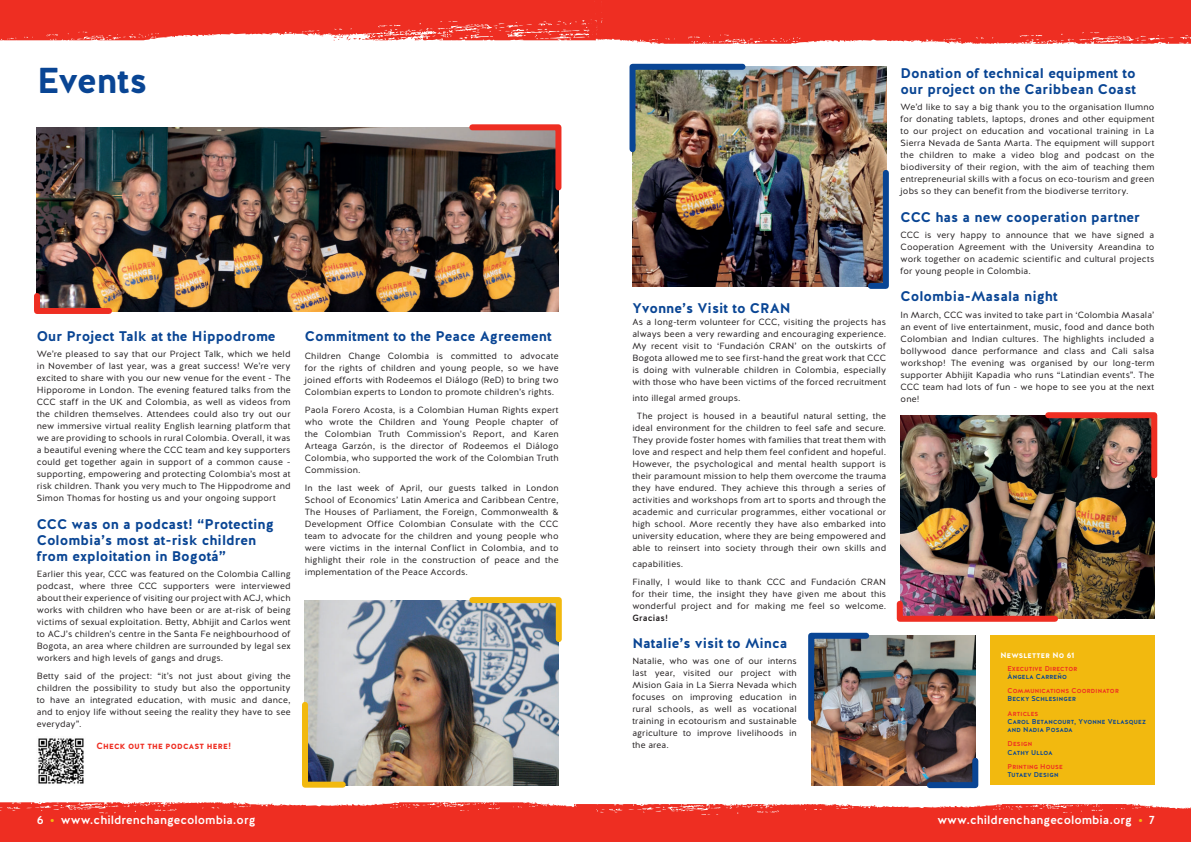
<style>
.page{position:relative;width:1191px;height:842px;background:#fff}
.page>*{position:absolute;margin:0;border:0;box-sizing:border-box;transform-origin:0 0}
.t1{font:700 36px "Halis R";letter-spacing:-.01em;color:#094594}
.t2{font:700 14px/16px "Halis R";color:#094594}
.t3{font:500 12px "Halis R";color:#fff}
.t4{font:9px/12px "Halis R";letter-spacing:.02em;color:#231f20;text-align:justify}
.t5{font:600 9px "Halis R";letter-spacing:.02em;color:#ee2e22}
.t6{font:500 9px "Halis R";letter-spacing:.015em;color:#231f20}
.t7{font:600 8px "Halis R";letter-spacing:.025em;color:#fff}
.t8{font:7px/8.4px "Halis R S Medium";letter-spacing:.03em;color:#094594}
.t9{font:7px "Halis R S Medium";letter-spacing:.03em;color:#ee2e22}
.s1{font-weight:700;color:#f2b90f}
</style>
<div class="page">
<svg style="left:0;top:0;width:1191px;height:44px;background:#ef4338"></svg>
<svg style="left:0;top:802px;width:1191px;height:40px;background:#ef3c31"></svg>
<div style="left:1185px;top:811px;width:6px;height:31px;background:#ee2e22"></div>
<div style="left:582px;top:807px;width:13px;height:35px;background:#ee2e22"></div>
<img style="left:38px;top:738px;width:46px;height:46px">
<img style="left:37px;top:127px;width:521px;height:185px">
<img style="left:811px;top:635px;width:164px;height:150px">
<img style="left:632px;top:67px;width:254px;height:219px">
<img style="left:900px;top:415px;width:254px;height:203px">
<img style="left:305px;top:601px;width:253px;height:184px">
<div style="left:989px;top:635px;width:165px;height:150px;background:#f2b90f"></div>
<svg style="left:466px;top:124px;width:96px;height:69px;background:#5a403d"></svg>
<svg style="left:466px;top:597px;width:96px;height:48px;background:#9fa294"></svg>
<svg style="left:302px;top:699px;width:47px;height:89px;background:#b4ad95"></svg>
<img style="left:629px;top:63px;width:119px;height:92px">
<img style="left:808px;top:632px;width:64px;height:92px">
<svg style="left:924px;top:755px;width:55px;height:34px;background:#5f5a69"></svg>
<svg style="left:865px;top:167px;width:24px;height:122px;background:#786c6d"></svg>
<img style="left:896px;top:598px;width:165px;height:24px">
<img style="left:34px;top:290px;width:81px;height:24px">
<img style="left:1042px;top:412px;width:116px;height:69px">
<h1 class="t1" style="left:37px;top:64px;width:112px">Events</h1>
<h2 class="t2" style="left:37px;top:330px;width:240px">Our Project Talk at the Hippodrome</h2>
<p class="t4" style="left:37px;top:349px;width:255px">We’re pleased to say that our Project Talk, which we held in November of last year, was a great success! We’re very excited to share with you our new venue for the event - The Hipporome in London. The evening featured talks from the CCC staff in the UK and Colombia, as well as videos from the children themselves. Attendees could also try out our new immersive virtual reality English learning platform that we are providing to schools in rural Colombia. Overall, it was a beautiful evening where the CCC team and key supporters could get together again in support of a common cause - supporting, empowering and protecting Colombia’s most at risk children. Thank you very much to The Hippodrome and Simon Thomas for hosting us and your ongoing support</p>
<h2 class="t2" style="left:37px;top:518px;width:238px">CCC was on a podcast! “Protecting<br>Colombia’s most at-risk children from exploitation in Bogotá”</h2>
<p class="t4" style="left:37px;top:569px;width:255px">Earlier this year, CCC was featured on the Colombia Calling podcast, where three CCC supporters were interviewed about their experience of visiting our project with ACJ, which works with children who have been or are at-risk of being victims of sexual exploitation. Betty, Abhijit and Carlos went to ACJ’s children’s centre in the Santa Fe neighbourhood of Bogota, an area where children are surrounded by legal sex workers and high levels of gangs and drugs.</p>
<p class="t4" style="left:37px;top:671px;width:255px">Betty said of the project: “it’s not just about giving the children the possibility to study but also the opportunity to have an integrated education, with music and dance, and to enjoy life without seeing the reality they have to see everyday”.</p>
<p class="t5" style="left:96px;top:740px;width:136px">Check out the podcast here!</p>
<h2 class="t2" style="left:305px;top:330px;width:248px">Commitment to the Peace Agreement</h2>
<p class="t4" style="left:305px;top:351px;width:255px">Children Change Colombia is committed to advocate for the rights of children and young people, so we have joined efforts with Rodeemos el Diálogo (ReD) to bring two Colombian experts to London to promote children’s rights.</p>
<p class="t4" style="left:305px;top:405px;width:255px">Paola Forero Acosta, is a Colombian Human Rights expert who wrote the Children and Young People chapter of the Colombian Truth Commission’s Report, and Karen Arteaga Garzón, is the director of Rodeemos el Diálogo Colombia, who supported the work of the Colombian Truth Commission.</p>
<p class="t4" style="left:305px;top:483px;width:255px">In the last week of April, our guests talked in London School of Economics’ Latin America and Caribbean Centre, The Houses of Parliament, the Foreign, Commonwealth &amp; Development Office Colombian Consulate with the CCC team to advocate for the children and young people who were victims in the internal Conflict in Colombia, and to highlight their role in the construction of peace and the implementation of the Peace Accords.</p>
<h2 class="t2" style="left:632px;top:301px;width:160px">Yvonne’s Visit to CRAN</h2>
<p class="t4" style="left:632px;top:317px;width:255px">As a long-term volunteer for CCC, visiting the projects has always been a very rewarding and encouraging experience.<br>My recent visit to ‘Fundación CRAN’ on the outskirts of Bogota allowed me to see first-hand the great work that CCC is doing with vulnerable children in Colombia, especially with those who have been victims of the forced recruitment</p>
<p class="t4" style="left:637px;top:390px;width:251px;line-height:18px;text-indent:-5px">into illegal armed groups.<br>The project is housed in a beautiful natural setting, the</p>
<p class="t4" style="left:632px;top:423px;width:255px">ideal environment for the children to feel safe and secure.<br>They provide foster homes with families that treat them with love and respect and help them feel confident and hopeful.<br>However, the psychological and mental health support is their paramount mission to help them overcome the trauma they have endured. They achieve this through a series of activities and workshops from art to sports and through the academic and curricular programmes, either vocational or high school. More recently they have also embarked into university education, where they are being empowered and able to reinsert into society through their own skills and</p>
<p class="t4" style="left:632px;top:556px;width:255px;line-height:18px">capabilities.<br>Finally, I would like to thank CCC and Fundación CRAN</p>
<p class="t4" style="left:632px;top:589px;width:255px">for their time, the insight they have given me about this wonderful project and for making me feel so welcome.</p>
<p class="t6" style="left:632px;top:614px;width:37px">Gracias!</p>
<h2 class="t2" style="left:632px;top:637px;width:157px">Natalie’s visit to Minca</h2>
<p class="t4" style="left:632px;top:656px;width:166px">Natalie, who was one of our interns last year, visited our project with Mision Gaia in La Sierra Nevada which focuses on improving education in rural schools, as well as vocational training in ecotourism and sustainable agriculture to improve livelihoods in the area.</p>
<h2 class="t2" style="left:900px;top:67px;width:237px">Donation of technical equipment to our project on the Caribbean Coast</h2>
<p class="t4" style="left:900px;top:102px;width:255px">We’d like to say a big thank you to the organisation Ilumno for donating tablets, laptops, drones and other equipment to our project on education and vocational training in La Sierra Nevada de Santa Marta. The equipment will support the children to make a video blog and podcast on the biodiversity of their region, with the aim of teaching them entrepreneurial skills with a focus on eco-tourism and green jobs so they can benefit from the biodiverse territory.</p>
<h2 class="t2" style="left:900px;top:210px;width:241px">CCC has a new cooperation partner</h2>
<p class="t4" style="left:900px;top:230px;width:255px">CCC is very happy to announce that we have signed a Cooperation Agreement with the University Areandina to work together on academic scientific and cultural projects for young people in Colombia.</p>
<h2 class="t2" style="left:900px;top:290px;width:159px">Colombia-Masala night</h2>
<p class="t4" style="left:900px;top:310px;width:255px">In March, CCC was invited to take part in ‘Colombia Masala’ an event of live entertainment, music, food and dance both Colombian and Indian cultures. The highlights included a bollywood dance performance and class and Cali salsa workshop! The evening was organised by our long-term supporter Abhijit Kapadia who runs “Latindian events”. The CCC team had lots of fun - we hope to see you at the next one!</p>
<p class="t7" style="left:1000px;top:651px;width:76px">Newsletter No 61</p>
<p class="t9" style="left:1007px;top:664px;width:71px">Executive Director</p>
<p class="t8" style="left:1007px;top:672px;width:61px">Ángela Carreño</p>
<p class="t9" style="left:1007px;top:686px;width:113px">Communications Coordinator</p>
<p class="t8" style="left:1007px;top:694px;width:70px">Becky Schlesinger</p>
<p class="t9" style="left:1007px;top:709px;width:32px">Articles</p>
<p class="t8" style="left:1007px;top:717px;width:140px">Carol Betancourt, Yvonne Velasquez and Nadia Posada</p>
<p class="t9" style="left:1007px;top:740px;width:26px">Design</p>
<p class="t8" style="left:1007px;top:748px;width:46px">Cathy Ulloa</p>
<p class="t9" style="left:1007px;top:762px;width:57px">Printing House</p>
<p class="t8" style="left:1007px;top:770px;width:52px">Tutaev Design</p>
<h3 class="t3" style="left:37px;top:815px;width:220px">6 <span class="s1">•</span> www.childrenchangecolombia.org</h3>
<h3 class="t3" style="left:937px;top:815px;width:219px">www.childrenchangecolombia.org <span class="s1">•</span> 7</h3>
</div>
